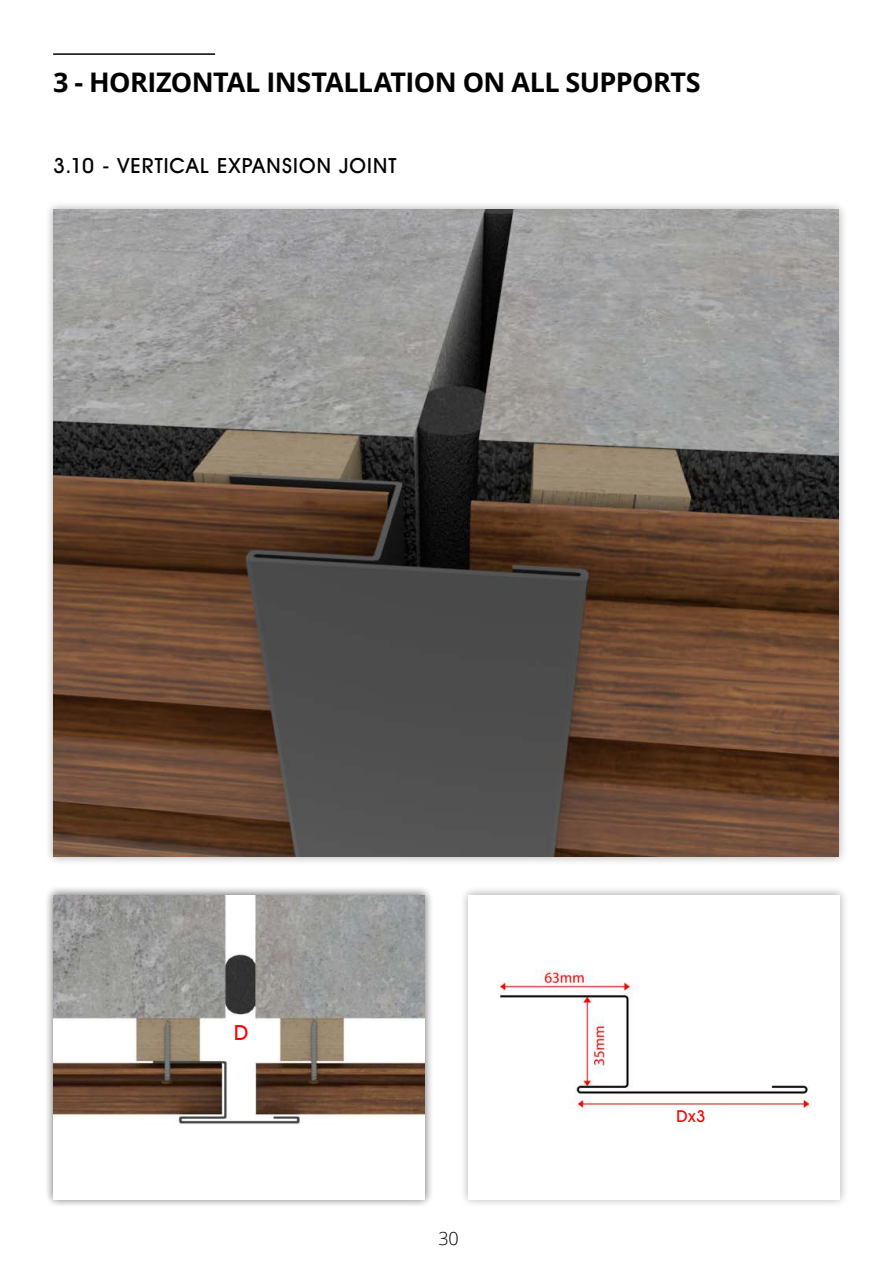
<style>
.page{position:relative;width:893px;height:1263px;background:#fff}
.page>*{position:absolute;margin:0;border:0;box-sizing:border-box;transform-origin:0 0}
.t1{font:700 27px "Open Sans";letter-spacing:-.025em;color:#000}
.t2{font:500 21px "Avant Garde IT Cby BT";letter-spacing:.055em;color:#000}
.t3{font:500 21px "Avant Garde IT Cby BT";color:#f00}
.t4{font:300 18px "Open Sans";color:#000}
.t5{font:500 16.5px "Avant Garde IT Cby BT";color:#f00}
</style>
<div class="page">
<hr style="left:53px;top:53px;width:162px;height:2px;background:#000">
<div style="left:44px;top:886px;width:389px;height:323px;background:#000;opacity:.33"></div>
<img style="left:53px;top:895px;width:371px;height:304px">
<div style="left:459px;top:886px;width:390px;height:323px;background:#000;opacity:.33"></div>
<div style="left:469px;top:895px;width:371px;height:304px;background:#fff"></div>
<img style="left:500px;top:970px;width:308px;height:139px">
<div style="left:44px;top:200px;width:804px;height:666px;background:#000;opacity:.33"></div>
<img style="left:53px;top:210px;width:786px;height:647px">
<div style="left:627px;top:1108px;width:132px;height:17px;background:#fff"></div>
<p class="t1" style="left:53px;top:63px;width:649px">3 - HORIZONTAL INSTALLATION ON ALL SUPPORTS</p>
<p class="t2" style="left:53px;top:153px;width:345px">3.10 - VERTICAL EXPANSION JOINT</p>
<p class="t3" style="left:234px;top:1019px;width:16px">D</p>
<p class="t4" style="left:439px;top:1226px;width:22px">30</p>
<p class="t5" style="left:676px;top:1105px;width:31px">Dx3</p>
</div>
